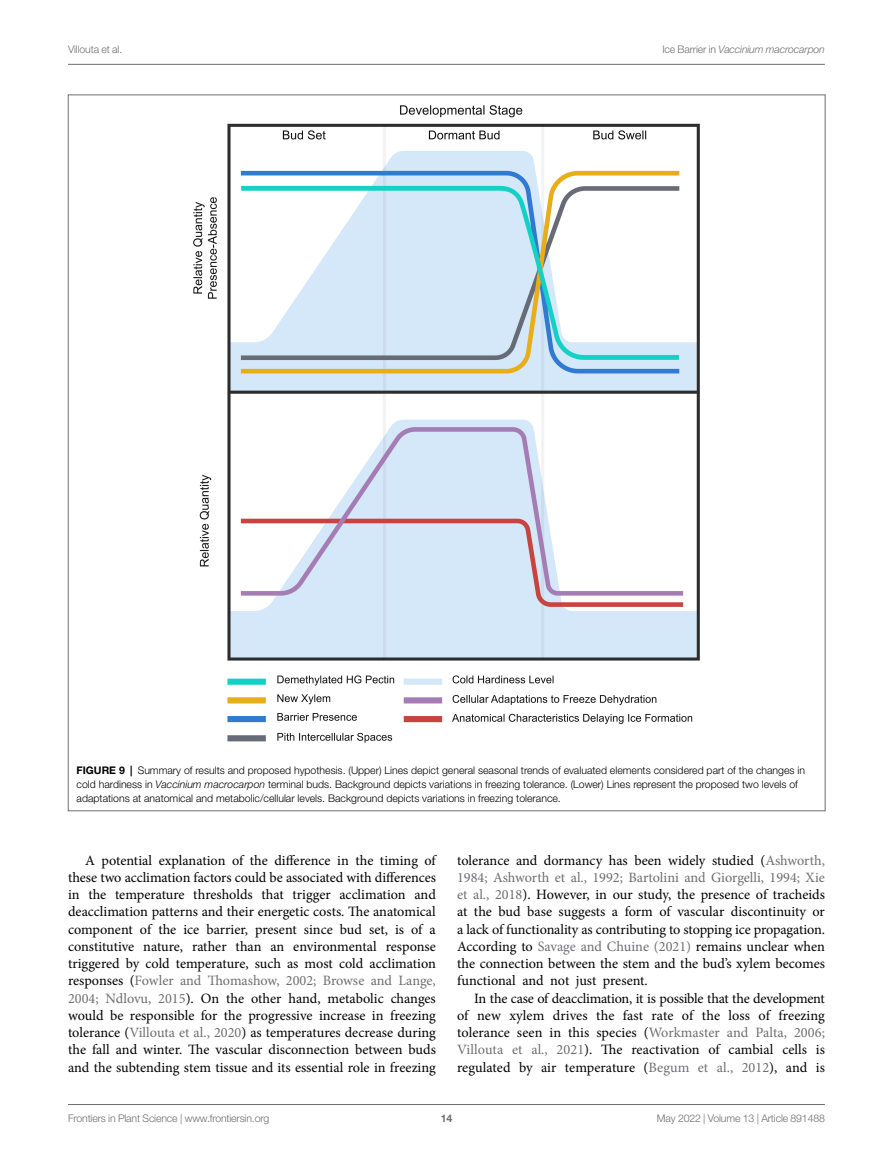
<style>
.page{position:relative;width:893px;height:1170px;background:#fff}
.page>*{position:absolute;margin:0;border:0;box-sizing:border-box;transform-origin:0 0}
.TEXT{font:14.25px/17.2px "Minion Pro";color:#000;text-align:justify}
.FIG_LEG{font:300 10.5px/14.2px "Helvetica Neue LT Std";color:#000}
.t1{font:300 10.5px "Helvetica Neue LT Std";letter-spacing:-.015em;color:#6d6e71}
.t2{font:italic 300 10.5px "Helvetica Neue LT Std";letter-spacing:-.015em;color:#6d6e71}
.t3{font:700 10.5px "Helvetica Neue LT Std";color:#6d6e71}
.s1{font-style:normal}
.s2{font-weight:700}
.s3{font-style:italic}
.s4{color:#6d6e71}
</style>
<div class="page">
<hr style="left:68px;top:64px;width:757px;height:1px;background:#6d6e71">
<hr style="left:68px;top:1104px;width:757px;height:1px;background:#6d6e71">
<img style="left:193px;top:105px;width:507px;height:638px">
<p class="t1" style="left:68px;top:42px;width:56px">Villouta et al.</p>
<p class="t2" style="left:662px;top:43px;width:164px"><span class="s1">Ice Barrier in</span> Vaccinium macrocarpon</p>
<p class="FIG_LEG" style="left:77px;top:762px;width:730px"><span class="s2">FIGURE 9 |</span> Summary of results and proposed hypothesis. (Upper) Lines depict general seasonal trends of evaluated elements considered part of the changes in cold hardiness in <span class="s3">Vaccinium macrocarpon</span> terminal buds. Background depicts variations in freezing tolerance. (Lower) Lines represent the proposed two levels of adaptations at anatomical and metabolic/cellular levels. Background depicts variations in freezing tolerance.</p>
<p class="TEXT" style="left:68px;top:851px;width:369px;text-indent:17px">A potential explanation of the difference in the timing of these two acclimation factors could be associated with differences in the temperature thresholds that trigger acclimation and deacclimation patterns and their energetic costs. The anatomical component of the ice barrier, present since bud set, is of a constitutive nature, rather than an environmental response triggered by cold temperature, such as most cold acclimation responses (<span class="s4">Fowler and Thomashow, 2002; Browse and Lange, 2004; Ndlovu, 2015</span>). On the other hand, metabolic changes would be responsible for the progressive increase in freezing tolerance (<span class="s4">Villouta et al., 2020</span>) as temperatures decrease during the fall and winter. The vascular disconnection between buds and the subtending stem tissue and its essential role in freezing</p>
<p class="TEXT" style="left:457px;top:851px;width:369px">tolerance and dormancy has been widely studied (<span class="s4">Ashworth, 1984; Ashworth et al., 1992; Bartolini and Giorgelli, 1994; Xie et al., 2018</span>). However, in our study, the presence of tracheids at the bud base suggests a form of vascular discontinuity or a lack of functionality as contributing to stopping ice propagation.<br>According to <span class="s4">Savage and Chuine (2021)</span> remains unclear when the connection between the stem and the bud’s xylem becomes functional and not just present.</p>
<p class="TEXT" style="left:457px;top:989px;width:369px;text-indent:17px">In the case of deacclimation, it is possible that the development of new xylem drives the fast rate of the loss of freezing tolerance seen in this species (<span class="s4">Workmaster and Palta, 2006; Villouta et al., 2021</span>). The reactivation of cambial cells is regulated by air temperature (<span class="s4">Begum et al., 2012</span>), and is</p>
<p class="t1" style="left:68px;top:1111px;width:203px">Frontiers in Plant Science | www.frontiersin.org</p>
<p class="t3" style="left:441px;top:1111px;width:13px">14</p>
<p class="t1" style="left:657px;top:1111px;width:169px">May 2022 | Volume 13 | Article 891488</p>
</div>
